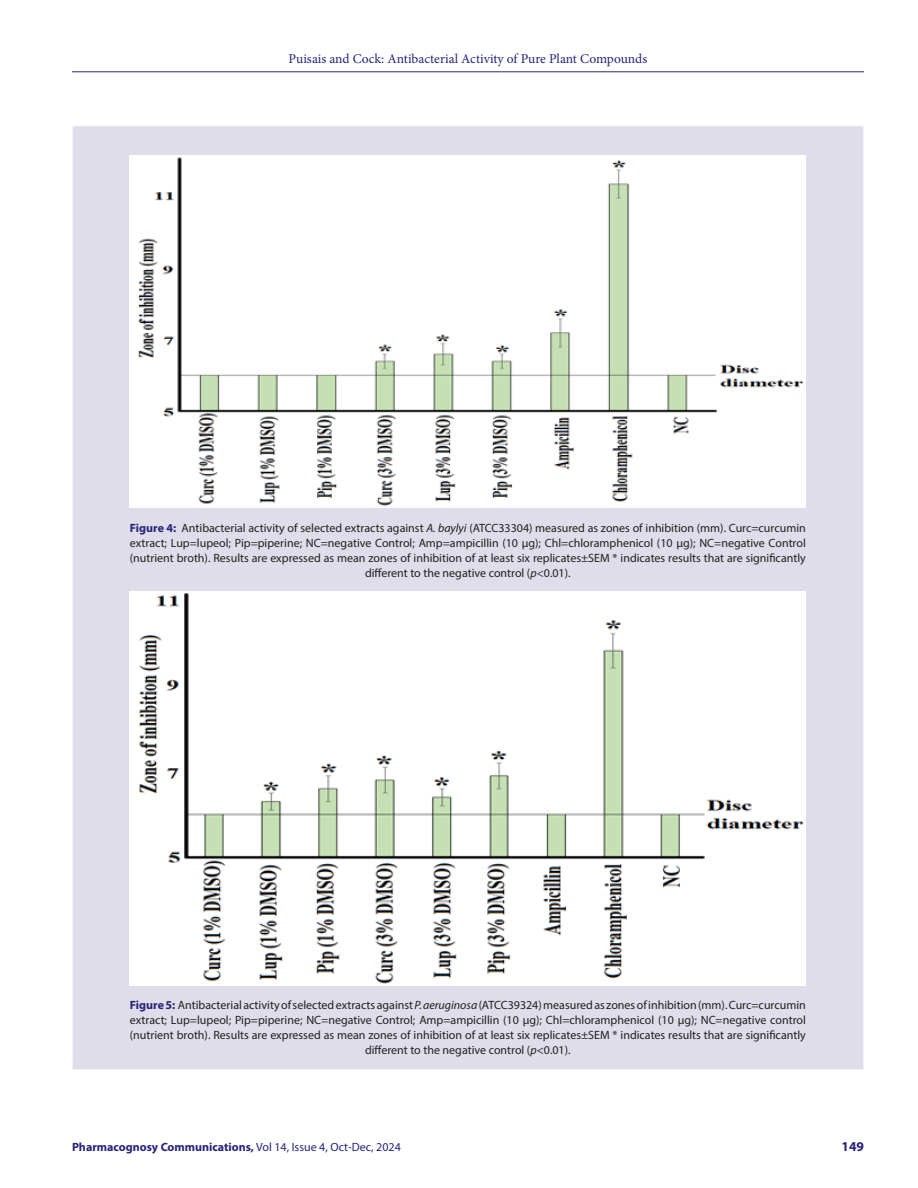
<style>
.page{position:relative;width:918px;height:1188px;background:#fff}
.page>*{position:absolute;margin:0;border:0;box-sizing:border-box;transform-origin:0 0}
.t1{font:13.5px "Minion Pro";color:#26237b}
.t2{font:700 13.5px "Myriad Pro";color:#26237b}
.FIG_Caption{font:12px/15px "Myriad Pro";color:#231f20;text-align:center}
.t3{font:700 12px "Myriad Pro";color:#26237b}
.s1{font-weight:700;color:#26237b}
.s2{font-style:italic}
.s3{font-weight:400}
</style>
<div class="page">
<hr style="left:72px;top:72px;width:792px;height:1px;background:#26237b">
<div style="left:72px;top:126px;width:792px;height:944px;background:#dfdde9;border:1px solid #fff"></div>
<img style="left:130px;top:156px;width:676px;height:352px">
<img style="left:130px;top:592px;width:676px;height:393px">
<p class="t1" style="left:289px;top:50px;width:360px">Puisais and Cock: Antibacterial Activity of Pure Plant Compounds</p>
<p class="FIG_Caption" style="left:130px;top:520px;width:678px"><span class="s1">Figure 4:</span> Antibacterial activity of selected extracts against <span class="s2">A. baylyi</span> (ATCC33304) measured as zones of inhibition (mm). Curc=curcumin extract; Lup=lupeol; Pip=piperine; NC=negative Control; Amp=ampicillin (10 μg); Chl=chloramphenicol (10 μg); NC=negative Control (nutrient broth). Results are expressed as mean zones of inhibition of at least six replicates±SEM * indicates results that are significantly different to the negative control (<span class="s2">p</span>&lt;0.01).</p>
<p class="FIG_Caption" style="left:130px;top:998px;width:678px"><span class="s1">Figure 5:</span> Antibacterial activity of selected extracts against <span class="s2">P. aeruginosa</span> (ATCC39324) measured as zones of inhibition (mm). Curc=curcumin extract; Lup=lupeol; Pip=piperine; NC=negative Control; Amp=ampicillin (10 μg); Chl=chloramphenicol (10 μg); NC=negative control (nutrient broth). Results are expressed as mean zones of inhibition of at least six replicates±SEM * indicates results that are significantly different to the negative control (<span class="s2">p</span>&lt;0.01).</p>
<p class="t3" style="left:72px;top:1139px;width:330px">Pharmacognosy Communications, <span class="s3">Vol 14, Issue 4, Oct-Dec, 2024</span></p>
<p class="t2" style="left:842px;top:1137px;width:24px">149</p>
</div>
